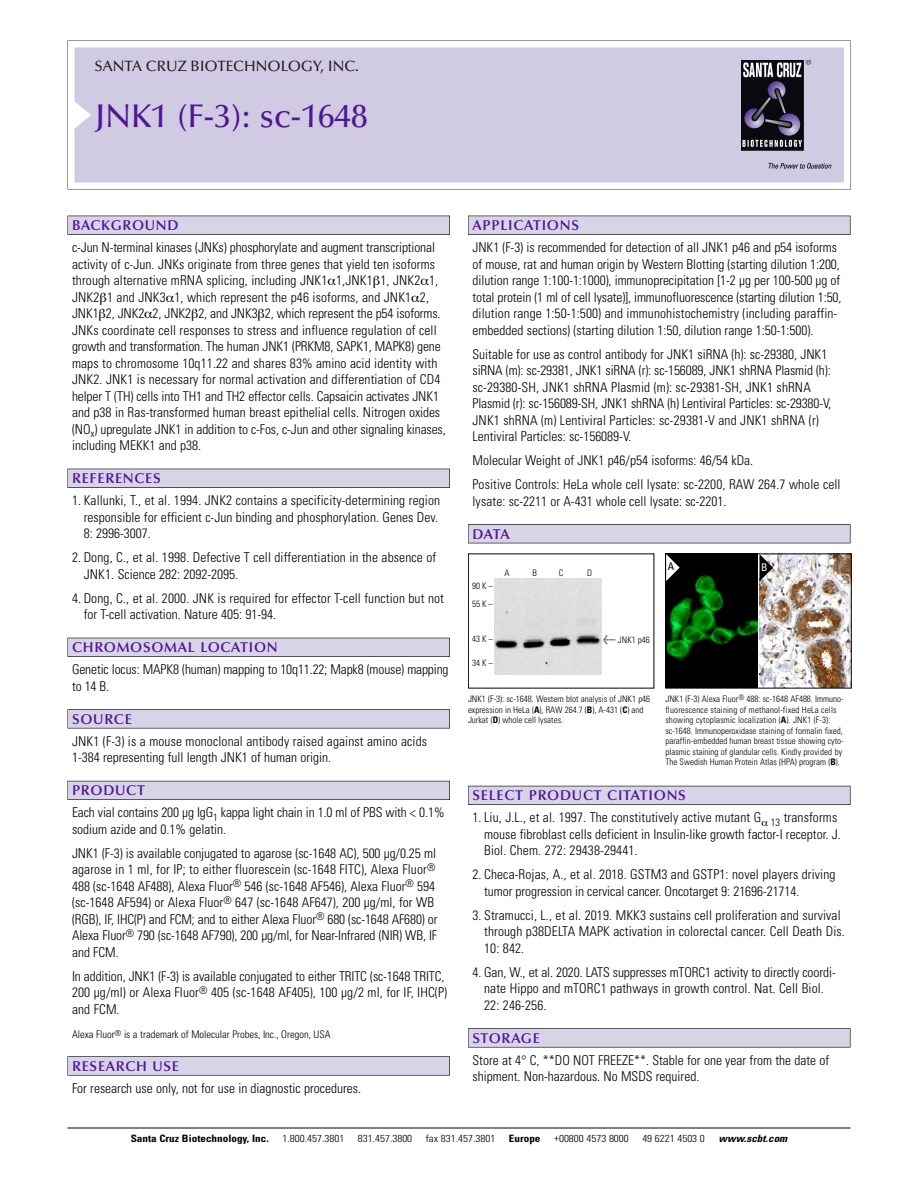
<style>
.page{position:relative;width:918px;height:1188px;background:#fff}
.page>*{position:absolute;margin:0;border:0;box-sizing:border-box;transform-origin:0 0}
.t1{font:500 33px "Optima";color:#511695}
.t2{font:500 15px "Optima";color:#231f20}
.t3{font:600 14.25px "Optima";letter-spacing:.05em;color:#511695}
.t4{font:300 condensed 13.5px/16.5px "Univers";color:#000}
.t5{font:300 condensed 10.5px "Univers";color:#000}
.t6{font:condensed 10.5px "Univers";color:#000}
.t7{font:condensed 10.5px "Univers";color:#fff}
.t8{font:300 condensed 10.2px "Univers";color:#000;scale:1.1 1}
.t9{font:700 condensed 10.2px "Univers";color:#000;scale:1.1 1}
.t10{font:italic 700 condensed 10.2px "Univers";color:#000;scale:1.1 1}
.t11{font:300 condensed 9px/10.5px "Univers";color:#000}
.s1{font-family:"Meta Plus";font-weight:400;font-stretch:normal;font-size:10.5px}
.s2{font-weight:700}
</style>
<div class="page">
<svg style="left:68px;top:40px;width:783px;height:149px"></svg>
<div style="left:74px;top:47px;width:770px;height:135px;background:#d1cae3"></div>
<img style="left:741px;top:60px;width:90px;height:108px">
<div style="left:68px;top:216px;width:382px;height:19px;background:#535256"></div>
<div style="left:68px;top:216px;width:381px;height:18px;background:#d7d4e8"></div>
<div style="left:68px;top:469px;width:382px;height:19px;background:#525156"></div>
<div style="left:68px;top:469px;width:381px;height:18px;background:#d7d4e8"></div>
<div style="left:68px;top:638px;width:382px;height:19px;background:#515057"></div>
<div style="left:68px;top:638px;width:381px;height:18px;background:#d7d4e8"></div>
<div style="left:68px;top:709px;width:382px;height:19px;background:#575659"></div>
<div style="left:68px;top:710px;width:381px;height:18px;background:#d7d4e8"></div>
<div style="left:68px;top:781px;width:382px;height:19px;background:#595860"></div>
<div style="left:68px;top:781px;width:381px;height:18px;background:#d7d4e8"></div>
<svg style="left:68px;top:1056px;width:382px;height:20px"></svg>
<div style="left:68px;top:1057px;width:381px;height:18px;background:#d7d4e8"></div>
<div style="left:468px;top:216px;width:382px;height:19px;background:#535256"></div>
<div style="left:468px;top:216px;width:382px;height:18px;background:#d7d4e8"></div>
<div style="left:468px;top:524px;width:382px;height:19px;background:#515155"></div>
<div style="left:468px;top:525px;width:382px;height:18px;background:#d7d4e8"></div>
<div style="left:468px;top:786px;width:382px;height:19px;background:#535259"></div>
<div style="left:468px;top:786px;width:382px;height:18px;background:#d7d4e8"></div>
<svg style="left:468px;top:1028px;width:382px;height:20px"></svg>
<div style="left:468px;top:1029px;width:382px;height:18px;background:#d7d4e8"></div>
<hr style="left:68px;top:1128px;width:782px;height:1px;background:#000">
<img style="left:760px;top:556px;width:90px;height:130px">
<img style="left:667px;top:556px;width:90px;height:130px">
<div style="left:665px;top:554px;width:187px;height:134px;border:1px solid #000"></div>
<svg style="left:760px;top:554px;width:13px;height:27px"></svg>
<svg style="left:666px;top:554px;width:14px;height:27px"></svg>
<img style="left:494px;top:579px;width:107px;height:95px">
<p class="t2" style="left:94px;top:60px;width:266px">SANTA CRUZ BIOTECHNOLOGY, INC.</p>
<p class="t1" style="left:94px;top:102px;width:275px">JNK1 (F-3): sc-1648</p>
<p class="t3" style="left:72px;top:219px;width:108px">BACKGROUND</p>
<p class="t4" style="left:72px;top:240px;width:375px">c-Jun N-terminal kinases (JNKs) phosphorylate and augment transcriptional activity of c-Jun. JNKs originate from three genes that yield ten isoforms through alternative mRNA splicing, including JNK1 1,JNK1 1, JNK2 1, JNK2 1 and JNK3 1, which represent the p46 isoforms, and JNK1 2, JNK1 2, JNK2 2, JNK2 2, and JNK3 2, which represent the p54 isoforms.<br>JNKs coordinate cell responses to stress and influence regulation of cell growth and transformation. The human JNK1 (PRKM8, SAPK1, MAPK8) gene maps to chromosome 10q11.22 and shares 83% amino acid identity with JNK2. JNK1 is necessary for normal activation and differentiation of CD4 helper T (TH) cells into TH1 and TH2 effector cells. Capsaicin activates JNK1 and p38 in Ras-transformed human breast epithelial cells. Nitrogen oxides (NO<sub>x</sub>) upregulate JNK1 in addition to c-Fos, c-Jun and other signaling kinases, including MEKK1 and p38.</p>
<p class="t3" style="left:72px;top:472px;width:90px">REFERENCES</p>
<p class="t4" style="left:84px;top:493px;width:358px;text-indent:-12px">1. Kallunki, T., et al. 1994. JNK2 contains a specificity-determining region responsible for efficient c-Jun binding and phosphorylation. Genes Dev.<br>8: 2996-3007.</p>
<p class="t4" style="left:84px;top:550px;width:354px;text-indent:-12px">2. Dong, C., et al. 1998. Defective T cell differentiation in the absence of<br>JNK1. Science 282: 2092-2095.</p>
<p class="t4" style="left:84px;top:591px;width:362px;text-indent:-12px">4. Dong, C., et al. 2000. JNK is required for effector T-cell function but not for T-cell activation. Nature 405: 91-94.</p>
<p class="t3" style="left:72px;top:641px;width:207px">CHROMOSOMAL LOCATION</p>
<p class="t4" style="left:72px;top:663px;width:378px">Genetic locus: MAPK8 (human) mapping to 10q11.22; Mapk8 (mouse) mapping to 14 B.</p>
<p class="t3" style="left:72px;top:713px;width:61px">SOURCE</p>
<p class="t4" style="left:72px;top:734px;width:357px">JNK1 (F-3) is a mouse monoclonal antibody raised against amino acids<br>1-384 representing full length JNK1 of human origin.</p>
<p class="t3" style="left:72px;top:784px;width:74px">PRODUCT</p>
<p class="t4" style="left:72px;top:806px;width:374px">Each vial contains 200 µg IgG<sub>1</sub> kappa light chain in 1.0 ml of PBS with &lt; 0.1% sodium azide and 0.1% gelatin.</p>
<p class="t4" style="left:72px;top:846px;width:367px">JNK1 (F-3) is available conjugated to agarose (sc-1648 AC), 500 µg/0.25 ml agarose in 1 ml, for IP; to either fluorescein (sc-1648 FITC), Alexa Fluor<sup>® </sup>488 (sc-1648 AF488), Alexa Fluor<sup>®</sup> 546 (sc-1648 AF546), Alexa Fluor<sup>®</sup> 594 (sc-1648 AF594) or Alexa Fluor<sup>®</sup> 647 (sc-1648 AF647), 200 µg/ml, for WB (RGB), IF, IHC(P) and FCM; and to either Alexa Fluor<sup>®</sup> 680 (sc-1648 AF680) or Alexa Fluor<sup>®</sup> 790 (sc-1648 AF790), 200 µg/ml, for Near-Infrared (NIR) WB, IF and FCM.</p>
<p class="t4" style="left:72px;top:969px;width:377px">In addition, JNK1 (F-3) is available conjugated to either TRITC (sc-1648 TRITC,<br>200 µg/ml) or Alexa Fluor<sup>®</sup> 405 (sc-1648 AF405), 100 µg/2 ml, for IF, IHC(P) and FCM.</p>
<p class="t5" style="left:72px;top:1030px;width:260px">Alexa Fluor<sup>®</sup> is a trademark of Molecular Probes, Inc., Oregon, USA</p>
<p class="t3" style="left:72px;top:1060px;width:109px">RESEARCH USE</p>
<p class="t4" style="left:72px;top:1081px;width:291px">For research use only, not for use in diagnostic procedures.</p>
<p class="t3" style="left:473px;top:219px;width:108px">APPLICATIONS</p>
<p class="t4" style="left:473px;top:240px;width:370px">JNK1 (F-3) is recommended for detection of all JNK1 p46 and p54 isoforms of mouse, rat and human origin by Western Blotting (starting dilution 1:200, dilution range 1:100-1:1000), immunoprecipitation [1-2 µg per 100-500 µg of total protein (1 ml of cell lysate)], immunofluorescence (starting dilution 1:50, dilution range 1:50-1:500) and immunohistochemistry (including paraffin&shy;embedded sections) (starting dilution 1:50, dilution range 1:50-1:500).</p>
<p class="t4" style="left:473px;top:347px;width:360px">Suitable for use as control antibody for JNK1 siRNA (h): sc-29380, JNK1 siRNA (m): sc-29381, JNK1 siRNA (r): sc-156089, JNK1 shRNA Plasmid (h): sc-29380-SH, JNK1 shRNA Plasmid (m): sc-29381-SH, JNK1 shRNA Plasmid (r): sc-156089-SH, JNK1 shRNA (h) Lentiviral Particles: sc-29380-V, JNK1 shRNA (m) Lentiviral Particles: sc-29381-V and JNK1 shRNA (r)<br>Lentiviral Particles: sc-156089-V.</p>
<p class="t4" style="left:473px;top:453px;width:282px">Molecular Weight of JNK1 p46/p54 isoforms: 46/54 kDa.</p>
<p class="t4" style="left:473px;top:477px;width:370px">Positive Controls: HeLa whole cell lysate: sc-2200, RAW 264.7 whole cell lysate: sc-2211 or A-431 whole cell lysate: sc-2201.</p>
<p class="t3" style="left:473px;top:528px;width:39px">DATA</p>
<p class="t11" style="left:472px;top:578px;width:22px;line-height:17.4px">90 K –<br>55 K –</p>
<p class="t11" style="left:472px;top:635px;width:22px">43 K –</p>
<p class="t11" style="left:472px;top:658px;width:22px">34 K –</p>
<p class="t11" style="left:505px;top:568px;width:7px">A</p>
<p class="t11" style="left:533px;top:568px;width:6px">B</p>
<p class="t11" style="left:559px;top:568px;width:6px">C</p>
<p class="t11" style="left:587px;top:568px;width:7px">D</p>
<p class="t11" style="left:603px;top:636px;width:48px"><span class="s1">&lt;</span> JNK1 p46</p>
<p class="t11" style="left:468px;top:695px;width:184px">JNK1 (F-3): sc-1648. Western blot analysis of JNK1 p46 expression in HeLa (<span class="s2">A</span>), RAW 264.7 (<span class="s2">B</span>), A-431 (<span class="s2">C</span>) and<br>Jurkat (<span class="s2">D</span>) whole cell lysates.</p>
<p class="t6" style="left:668px;top:563px;width:8px">A</p>
<p class="t7" style="left:761px;top:563px;width:8px">B</p>
<p class="t11" style="left:665px;top:695px;width:180px">JNK1 (F-3) Alexa Fluor<sup>®</sup> 488: sc-1648 AF488. Immuno&shy;fluorescence staining of methanol-fixed HeLa cells showing cytoplasmic localization (<span class="s2">A</span>). JNK1 (F-3): sc-1648. Immunoperoxidase staining of formalin fixed, paraffin-embedded human breast tissue showing cyto&shy;plasmic staining of glandular cells. Kindly provided by The Swedish Human Protein Atlas (HPA) program (<span class="s2">B</span>).</p>
<p class="t3" style="left:473px;top:789px;width:215px">SELECT PRODUCT CITATIONS</p>
<p class="t4" style="left:484px;top:811px;width:358px;text-indent:-12px">1. Liu, J.L., et al. 1997. The constitutively active mutant G <sub>13</sub> transforms mouse fibroblast cells deficient in Insulin-like growth factor-I receptor. J.<br>Biol. Chem. 272: 29438-29441.</p>
<p class="t4" style="left:484px;top:868px;width:353px;text-indent:-12px">2. Checa-Rojas, A., et al. 2018. GSTM3 and GSTP1: novel players driving tumor progression in cervical cancer. Oncotarget 9: 21696-21714.</p>
<p class="t4" style="left:484px;top:908px;width:362px;text-indent:-12px">3. Stramucci, L., et al. 2019. MKK3 sustains cell proliferation and survival through p38DELTA MAPK activation in colorectal cancer. Cell Death Dis.<br>10: 842.</p>
<p class="t4" style="left:484px;top:965px;width:353px;text-indent:-12px">4. Gan, W., et al. 2020. LATS suppresses mTORC1 activity to directly coordi&shy;nate Hippo and mTORC1 pathways in growth control. Nat. Cell Biol.<br>22: 246-256.</p>
<p class="t3" style="left:473px;top:1032px;width:69px">STORAGE</p>
<p class="t4" style="left:473px;top:1053px;width:358px">Store at 4° C, **DO NOT FREEZE**. Stable for one year from the date of shipment. Non-hazardous. No MSDS required.</p>
<p class="t9" style="left:131px;top:1135px;width:127px">Santa Cruz Biotechnology, Inc.</p>
<p class="t8" style="left:282px;top:1135px;width:58px">1.800.457.3801</p>
<p class="t8" style="left:358px;top:1135px;width:51px">831.457.3800</p>
<p class="t8" style="left:426px;top:1135px;width:65px">fax 831.457.3801</p>
<p class="t9" style="left:509px;top:1135px;width:30px">Europe</p>
<p class="t8" style="left:554px;top:1135px;width:69px">+00800 4573 8000</p>
<p class="t8" style="left:642px;top:1135px;width:58px">49 6221 4503 0</p>
<p class="t10" style="left:719px;top:1135px;width:66px">www.scbt.com</p>
</div>
